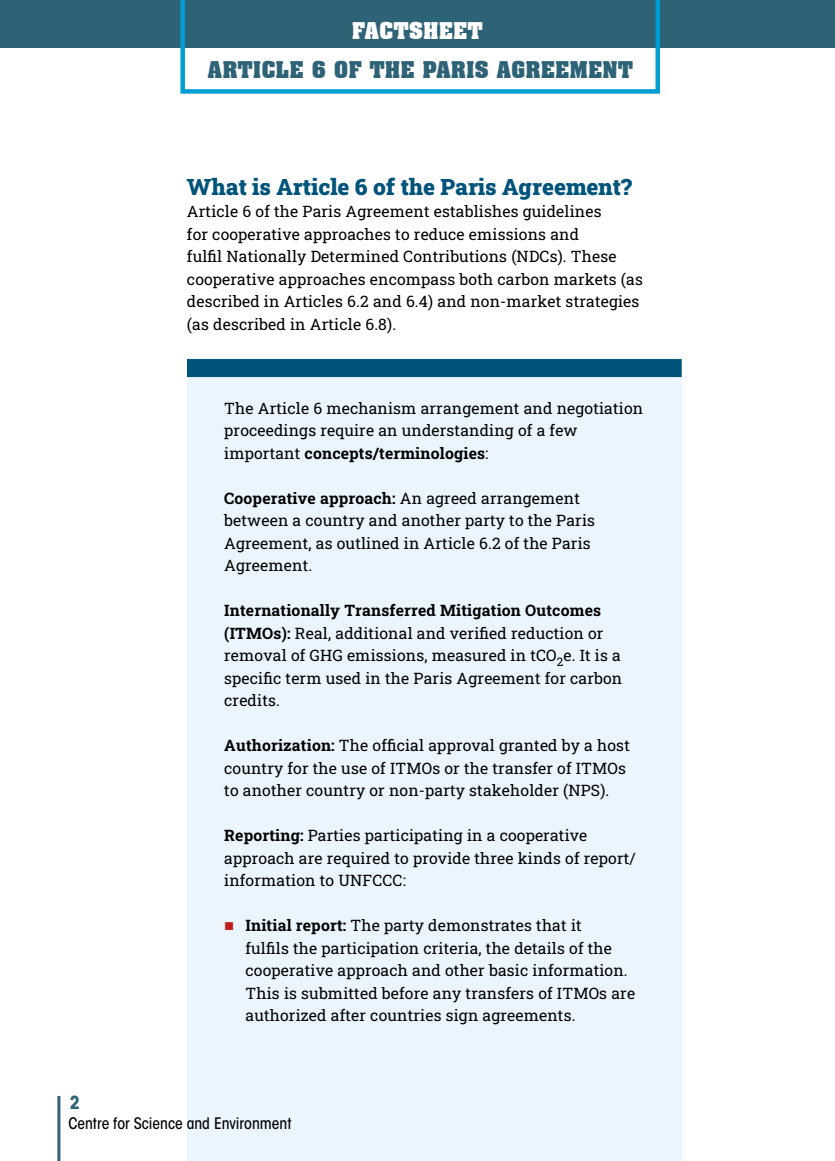
<style>
.page{position:relative;width:835px;height:1161px;background:#fff}
.page>*{position:absolute;margin:0;border:0;box-sizing:border-box;transform-origin:0 0}
.t1{font:900 22.5px "Roboto Slab";color:#00537b}
.t2{font:700 22.5px "Aachen BT";color:#2e6377}
.t3{font:700 22.5px "Aachen BT";color:#fff}
.t4{font:700 condensed 18px "ITC Avant Garde Std";color:#2e6377}
.t5{font:15.75px/22.5px "Roboto Slab";letter-spacing:.01em;color:#000}
.t6{font:500 condensed 15.75px "ITC Avant Garde Std";color:#000}
.s1{font-weight:700}
.s2{color:#bf1c1d}
</style>
<div class="page">
<div style="left:0;top:0;width:835px;height:48px;background:#2e6377"></div>
<hr style="left:57px;top:1096px;width:3px;height:65px;background:#2e6377">
<div style="left:187px;top:359px;width:495px;height:802px;background:#eaf5fd"></div>
<div style="left:187px;top:359px;width:495px;height:18px;background:#00537b"></div>
<svg style="left:180px;top:0;width:480px;height:94px"></svg>
<h1 class="t3" style="left:352px;top:17px;width:133px">FACTSHEET</h1>
<h1 class="t2" style="left:208px;top:56px;width:427px">ARTICLE 6 OF THE PARIS AGREEMENT</h1>
<h1 class="t1" style="left:187px;top:171px;width:446px">What is Article 6 of the Paris Agreement?</h1>
<p class="t5" style="left:187px;top:200px;width:457px">Article 6 of the Paris Agreement establishes guidelines<br>for cooperative approaches to reduce emissions and<br>fulfil Nationally Determined Contributions (NDCs). These cooperative approaches encompass both carbon markets (as described in Articles 6.2 and 6.4) and non-market strategies (as described in Article 6.8).</p>
<p class="t4" style="left:70px;top:1091px;width:12px">2</p>
<p class="t5" style="left:224px;top:396px;width:420px">The Article 6 mechanism arrangement and negotiation proceedings require an understanding of a few important <span class="s1">concepts/terminologies</span>:</p>
<p class="t5" style="left:224px;top:486px;width:372px"><span class="s1">Cooperative approach:</span> An agreed arrangement between a country and another party to the Paris Agreement, as outlined in Article 6.2 of the Paris Agreement.</p>
<p class="t5" style="left:224px;top:599px;width:400px"><span class="s1">Internationally Transferred Mitigation Outcomes (ITMOs):</span> Real, additional and verified reduction or removal of GHG emissions, measured in tCO<sub>2</sub>e. It is a specific term used in the Paris Agreement for carbon credits.</p>
<p class="t5" style="left:224px;top:734px;width:407px"><span class="s1">Authorization:</span> The official approval granted by a host country for the use of ITMOs or the transfer of ITMOs to another country or non-party stakeholder (NPS).</p>
<p class="t5" style="left:224px;top:824px;width:413px"><span class="s1">Reporting:</span> Parties participating in a cooperative approach are required to provide three kinds of report/ information to UNFCCC:</p>
<p class="t5" style="left:245px;top:914px;width:391px;text-indent:-21px"><span class="s2">■</span> <span class="s1">Initial report:</span> The party demonstrates that it<br>fulfils the participation criteria, the details of the cooperative approach and other basic information.<br>This is submitted before any transfers of ITMOs are authorized after countries sign agreements.</p>
<p class="t6" style="left:68px;top:1113px;width:225px">Centre for Science and Environment</p>
</div>
